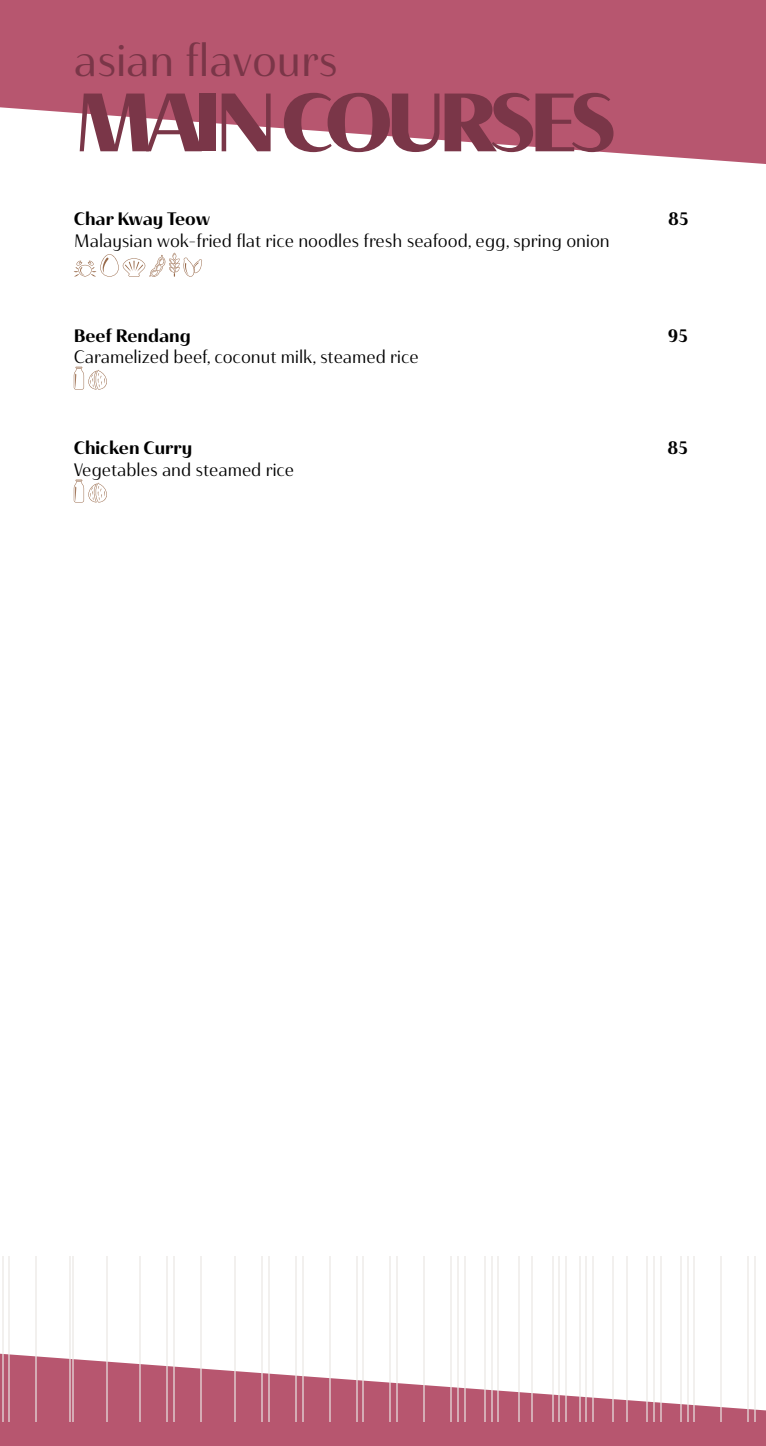
<style>
.page{position:relative;width:766px;height:1446px;background:#fff}
.page>*{position:absolute;margin:0;border:0;box-sizing:border-box;transform-origin:0 0}
.t1{font:82.5px "Haboro Contrast Nor Bla";letter-spacing:-.075em;color:#7a3648}
.t2{font:45px "Haboro Contrast Nor Reg";color:#7a3648}
.t3{font:18px "Haboro Contrast Nor Boo";color:#000}
.t4{font:18px "Haboro Contrast Nor Bol";color:#000}
</style>
<div class="page">
<div style="left:0;top:0;width:765px;height:1446px;background:#b7566f"></div>
<div style="left:0;top:107px;width:765px;height:1303px;background:#fff"></div>
<hr style="left:464px;top:1255px;width:1px;height:166px;background:#eae6e4">
<hr style="left:498px;top:1255px;width:1px;height:166px;background:#eae6e4">
<hr style="left:558px;top:1255px;width:1px;height:166px;background:#eae6e4">
<hr style="left:592px;top:1255px;width:1px;height:166px;background:#eae6e4">
<hr style="left:653px;top:1255px;width:1px;height:166px;background:#eae6e4">
<hr style="left:687px;top:1255px;width:1px;height:166px;background:#eae6e4">
<hr style="left:747px;top:1255px;width:1px;height:166px;background:#eae6e4">
<hr style="left:531px;top:1255px;width:1px;height:166px;background:#eae6e4">
<hr style="left:565px;top:1255px;width:1px;height:166px;background:#eae6e4">
<hr style="left:693px;top:1255px;width:1px;height:166px;background:#eae6e4">
<hr style="left:626px;top:1255px;width:1px;height:166px;background:#eae6e4">
<hr style="left:660px;top:1255px;width:1px;height:166px;background:#eae6e4">
<hr style="left:720px;top:1255px;width:1px;height:166px;background:#eae6e4">
<hr style="left:754px;top:1255px;width:1px;height:166px;background:#eae6e4">
<hr style="left:72px;top:1255px;width:1px;height:166px;background:#eae6e4">
<hr style="left:106px;top:1255px;width:1px;height:166px;background:#eae6e4">
<hr style="left:167px;top:1255px;width:1px;height:166px;background:#eae6e4">
<hr style="left:201px;top:1255px;width:1px;height:166px;background:#eae6e4">
<hr style="left:261px;top:1255px;width:1px;height:166px;background:#eae6e4">
<hr style="left:295px;top:1255px;width:1px;height:166px;background:#eae6e4">
<hr style="left:356px;top:1255px;width:1px;height:166px;background:#eae6e4">
<hr style="left:390px;top:1255px;width:1px;height:166px;background:#eae6e4">
<hr style="left:450px;top:1255px;width:1px;height:166px;background:#eae6e4">
<hr style="left:484px;top:1255px;width:1px;height:166px;background:#eae6e4">
<hr style="left:579px;top:1255px;width:1px;height:166px;background:#eae6e4">
<hr style="left:612px;top:1255px;width:1px;height:166px;background:#eae6e4">
<hr style="left:140px;top:1255px;width:1px;height:166px;background:#eae6e4">
<hr style="left:174px;top:1255px;width:1px;height:166px;background:#eae6e4">
<hr style="left:302px;top:1255px;width:1px;height:166px;background:#eae6e4">
<hr style="left:234px;top:1255px;width:1px;height:166px;background:#eae6e4">
<hr style="left:268px;top:1255px;width:1px;height:166px;background:#eae6e4">
<hr style="left:329px;top:1255px;width:1px;height:166px;background:#eae6e4">
<hr style="left:363px;top:1255px;width:1px;height:166px;background:#eae6e4">
<hr style="left:396px;top:1255px;width:1px;height:166px;background:#eae6e4">
<hr style="left:491px;top:1255px;width:1px;height:166px;background:#eae6e4">
<hr style="left:423px;top:1255px;width:1px;height:166px;background:#eae6e4">
<hr style="left:457px;top:1255px;width:1px;height:166px;background:#eae6e4">
<hr style="left:518px;top:1255px;width:1px;height:166px;background:#eae6e4">
<hr style="left:552px;top:1255px;width:1px;height:166px;background:#eae6e4">
<hr style="left:585px;top:1255px;width:1px;height:166px;background:#eae6e4">
<hr style="left:646px;top:1255px;width:1px;height:166px;background:#eae6e4">
<hr style="left:680px;top:1255px;width:1px;height:166px;background:#eae6e4">
<hr style="left:2px;top:1255px;width:1px;height:166px;background:#eae6e4">
<hr style="left:36px;top:1255px;width:1px;height:166px;background:#eae6e4">
<hr style="left:9px;top:1255px;width:1px;height:166px;background:#eae6e4">
<hr style="left:70px;top:1255px;width:1px;height:166px;background:#eae6e4">
<svg style="left:74px;top:253px;width:128px;height:24px;background:#f2ede9"></svg>
<svg style="left:74px;top:367px;width:33px;height:23px"></svg>
<svg style="left:74px;top:480px;width:33px;height:22px"></svg>
<p class="t2" style="left:74px;top:33px;width:265px">asian flavours</p>
<p class="t1" style="left:74px;top:72px;width:543px">MAIN COURSES</p>
<p class="t4" style="left:74px;top:208px;width:138px">Char Kway Teow</p>
<p class="t4" style="left:668px;top:208px;width:22px">85</p>
<p class="t3" style="left:74px;top:229px;width:537px">Malaysian wok-fried flat rice noodles fresh seafood, egg, spring onion</p>
<p class="t4" style="left:74px;top:324px;width:118px">Beef Rendang</p>
<p class="t4" style="left:667px;top:324px;width:21px">95</p>
<p class="t3" style="left:74px;top:346px;width:346px">Caramelized beef, coconut milk, steamed rice</p>
<p class="t4" style="left:74px;top:437px;width:120px">Chicken Curry</p>
<p class="t4" style="left:667px;top:437px;width:22px">85</p>
<p class="t3" style="left:74px;top:459px;width:222px">Vegetables and steamed rice</p>
</div>
